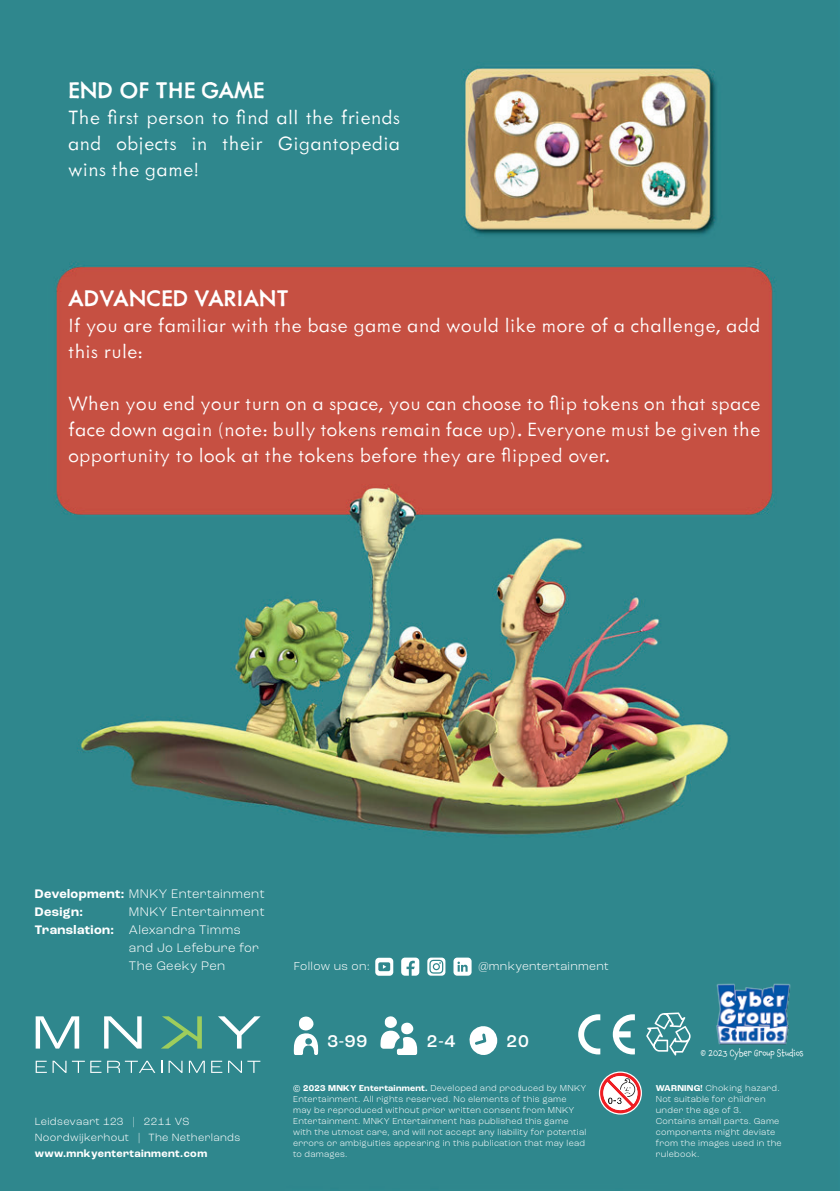
<style>
.page{position:relative;width:840px;height:1191px;background:#fff}
.page>*{position:absolute;margin:0;border:0;box-sizing:border-box;transform-origin:0 0}
.t1{font:500 26px "Metallophile Sp 8";letter-spacing:-.02em;color:#fff}
.t2{font:300 22px/26px "Metallophile Sp 8";color:#fff;text-align:justify}
.t3{font:500 17.8px "Roc Grotesk";color:#fff}
.t4{font:300 13px "Roc Grotesk";letter-spacing:.03em;color:#fff}
.t5{font:700 13px/18px "Roc Grotesk";letter-spacing:.03em;color:#fff}
.t6{font:300 12px "Roc Grotesk";letter-spacing:.03em;color:#fff}
.t7{font:300 11px/16px "Roc Grotesk";letter-spacing:.03em;color:#fff}
.t8{font:700 11px "Roc Grotesk";letter-spacing:.04em;color:#fff}
.t9{font:300 9px/11px "Roc Grotesk";letter-spacing:.03em;color:#fff}
.t10{font:9px "Chaloops";color:#fff}
.s1{font-weight:300}
.s2{font-weight:700}
</style>
<div class="page">
<img style="left:0;top:0;width:839px;height:1190px">
<svg style="left:578px;top:1014px;width:22px;height:40px"></svg>
<svg style="left:612px;top:1014px;width:22px;height:40px"></svg>
<svg style="left:598px;top:1071px;width:43px;height:43px"></svg>
<svg style="left:599px;top:1072px;width:41px;height:41px"></svg>
<svg style="left:645px;top:1012px;width:45px;height:43px;background:#5da1a6"></svg>
<svg style="left:293px;top:1016px;width:25px;height:39px"></svg>
<svg style="left:468px;top:1024px;width:29px;height:32px"></svg>
<svg style="left:380px;top:1016px;width:37px;height:39px"></svg>
<svg style="left:36px;top:1016px;width:43px;height:32px"></svg>
<svg style="left:104px;top:1016px;width:37px;height:32px"></svg>
<svg style="left:161px;top:1016px;width:41px;height:32px"></svg>
<svg style="left:218px;top:1016px;width:42px;height:32px"></svg>
<svg style="left:36px;top:1060px;width:11px;height:12px"></svg>
<svg style="left:53px;top:1060px;width:13px;height:12px"></svg>
<svg style="left:72px;top:1060px;width:29px;height:12px"></svg>
<svg style="left:107px;top:1060px;width:48px;height:12px"></svg>
<svg style="left:161px;top:1060px;width:1px;height:12px"></svg>
<svg style="left:168px;top:1060px;width:14px;height:12px"></svg>
<svg style="left:189px;top:1060px;width:16px;height:12px"></svg>
<svg style="left:211px;top:1060px;width:11px;height:12px"></svg>
<svg style="left:228px;top:1060px;width:32px;height:12px"></svg>
<svg style="left:375px;top:957px;width:18px;height:18px"></svg>
<svg style="left:453px;top:957px;width:18px;height:18px"></svg>
<svg style="left:427px;top:957px;width:18px;height:18px"></svg>
<svg style="left:401px;top:957px;width:18px;height:18px"></svg>
<img style="left:705px;top:972px;width:93px;height:80px">
<h1 class="t1" style="left:68px;top:74px;width:198px">END OF THE GAME</h1>
<h2 class="t2" style="left:68px;top:103px;width:333px">The first person to find all the friends and objects in their Gigantopedia wins the game!</h2>
<h1 class="t1" style="left:68px;top:282px;width:222px">ADVANCED VARIANT</h1>
<h2 class="t2" style="left:68px;top:311px;width:693px">If you are familiar with the base game and would like more of a challenge, add this rule:</h2>
<h2 class="t2" style="left:68px;top:389px;width:693px">When you end your turn on a space, you can choose to flip tokens on that space face down again (note: bully tokens remain face up). Everyone must be given the opportunity to look at the tokens before they are flipped over.</h2>
<h3 class="t5" style="left:35px;top:885px;width:231px">Development: <span class="s1">MNKY Entertainment<br></span>Design:</h3>
<h3 class="t4" style="left:129px;top:904px;width:137px">MNKY Entertainment</h3>
<h3 class="t4" style="left:35px;top:922px;width:207px"><span class="s2">Translation:</span> Alexandra Timms</h3>
<h3 class="t4" style="left:129px;top:940px;width:132px">and Jo Lefebure for</h3>
<h3 class="t4" style="left:129px;top:958px;width:98px">The Geeky Pen</h3>
<p class="t7" style="left:35px;top:1113px;width:207px">Leidsevaart 123 | 2211 VS<br>Noordwijkerhout | The Netherlands</p>
<p class="t8" style="left:35px;top:1146px;width:174px">www.mnkyentertainment.com</p>
<h3 class="t6" style="left:293px;top:959px;width:78px">Follow us on:</h3>
<h3 class="t6" style="left:478px;top:959px;width:132px">@mnkyentertainment</h3>
<h3 class="t3" style="left:327px;top:1030px;width:41px">3-99</h3>
<h3 class="t3" style="left:426px;top:1030px;width:30px">2-4</h3>
<h3 class="t3" style="left:506px;top:1030px;width:24px">20</h3>
<p class="t10" style="left:700px;top:1045px;width:104px">© 2023 Cyber Group Studios</p>
<p class="t9" style="left:293px;top:1082px;width:295px"><span class="s2">© 2023 MNKY Entertainment.</span> Developed and produced by MNKY Entertainment. All rights reserved. No elements of this game may be reproduced without prior written consent from MNKY Entertainment. MNKY Entertainment has published this game with the utmost care, and will not accept any liability for potential errors or ambiguities appearing in this publication that may lead to damages.</p>
<p class="t9" style="left:655px;top:1082px;width:127px"><span class="s2">WARNING!</span> Choking hazard.<br>Not suitable for children under the age of 3.<br>Contains small parts. Game components might deviate from the images used in the rulebook.</p>
</div>
